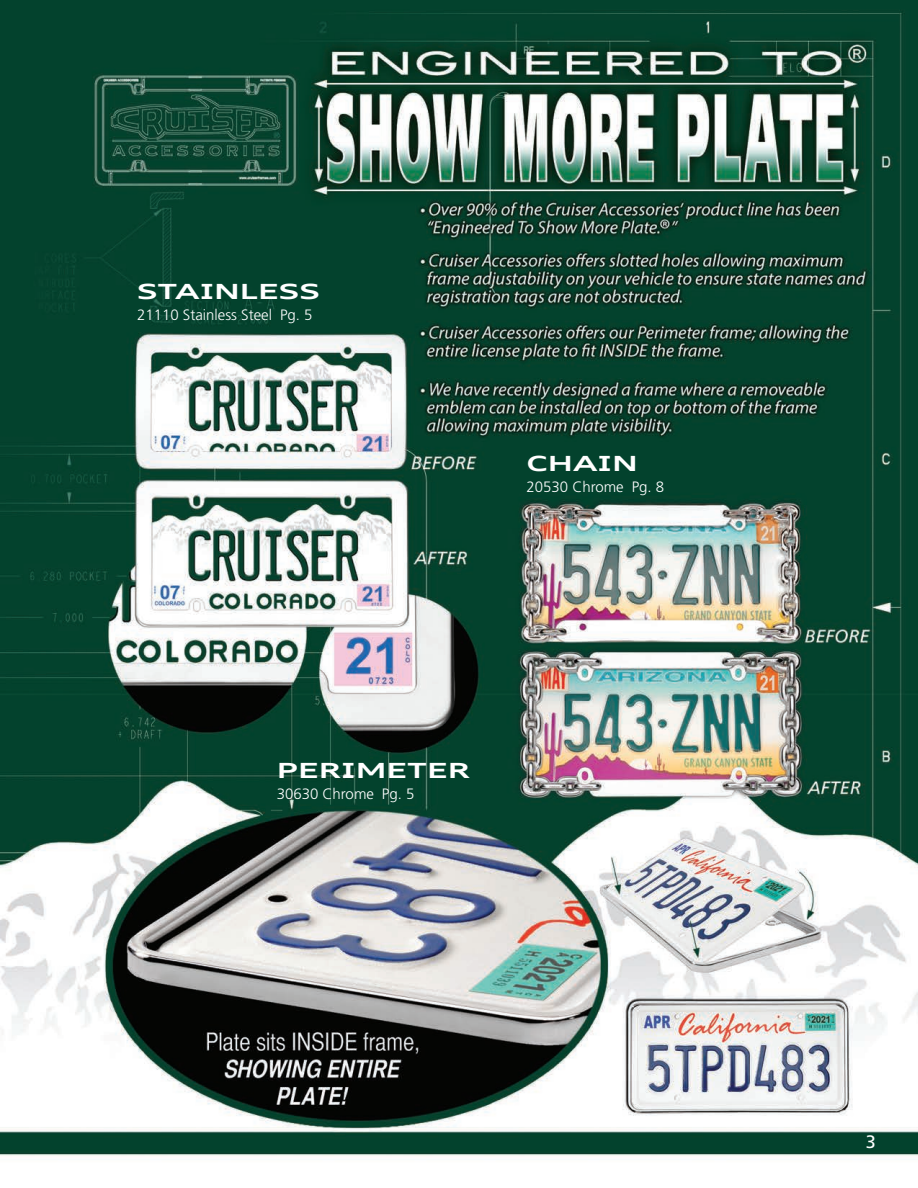
<style>
.page{position:relative;width:918px;height:1188px;background:#fff}
.page>*{position:absolute;margin:0;border:0;box-sizing:border-box;transform-origin:0 0}
.t1{font:700 expanded 21px "Audi Type";color:#fff;scale:1.25 1}
.t2{font:18px "Frutiger";color:#fff}
.t3{font:300 15px "Frutiger";color:#fff}
</style>
<div class="page">
<img style="left:1px;top:0;width:917px;height:1156px">
<p class="t1" style="left:137px;top:278px;width:148px">STAINLESS</p>
<p class="t3" style="left:137px;top:306px;width:177px">21110 Stainless Steel Pg. 5</p>
<p class="t1" style="left:526px;top:451px;width:91px">CHAIN</p>
<p class="t3" style="left:526px;top:479px;width:139px">20530 Chrome Pg. 8</p>
<p class="t1" style="left:277px;top:758px;width:156px">PERIMETER</p>
<p class="t3" style="left:277px;top:786px;width:139px">30630 Chrome Pg. 5</p>
<p class="t2" style="left:866px;top:1131px;width:12px">3</p>
</div>
